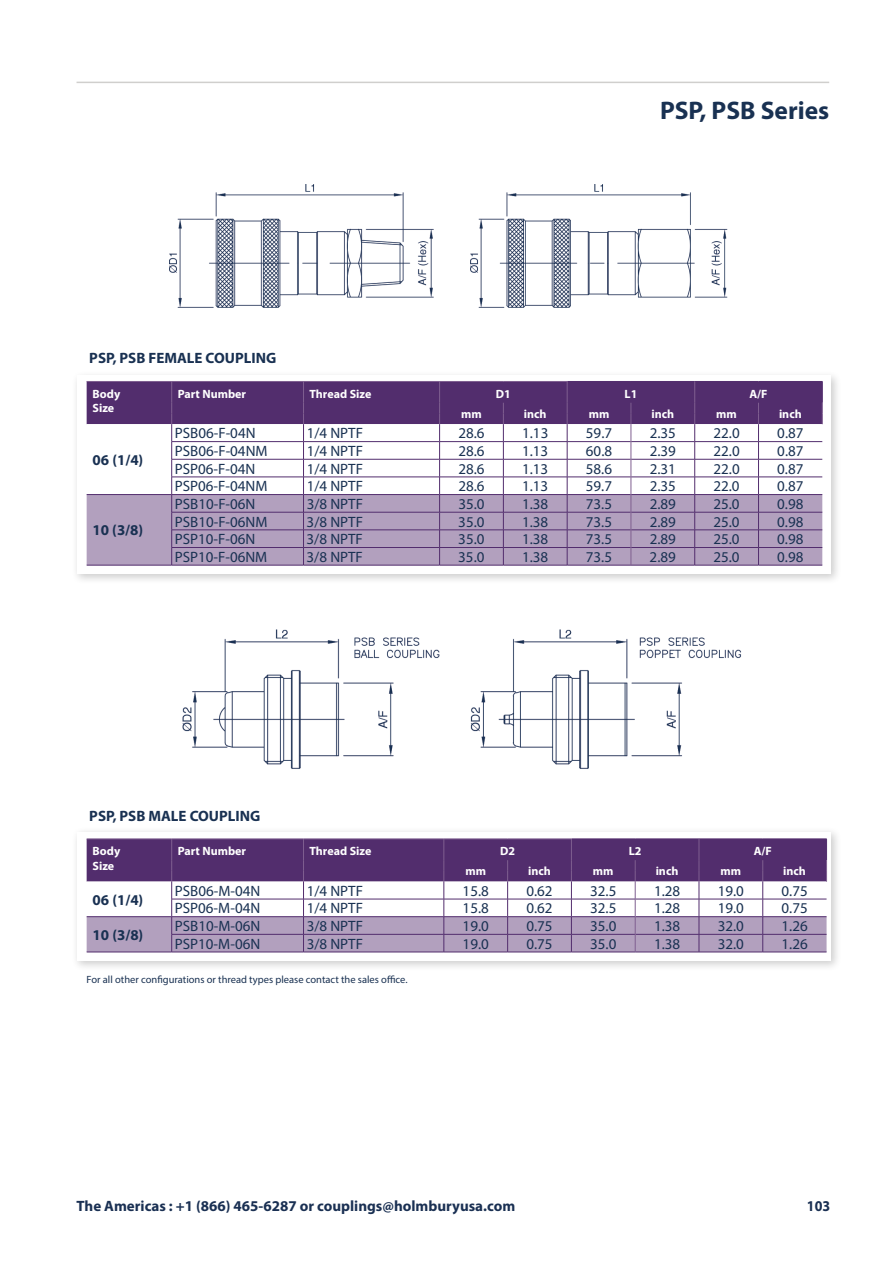
<style>
.page{position:relative;width:893px;height:1263px;background:#fff}
.page>*{position:absolute;margin:0;border:0;box-sizing:border-box;transform-origin:0 0}
.t1{font:700 25.5px "Myriad Pro";color:#193152}
.t2{font:15px "Myriad Pro";color:#193152}
.t3{font:700 15px "Myriad Pro";color:#193152}
.t4{font:700 15px "Myriad Pro";color:#1a3053}
.t5{font:700 15px "Myriad Pro";color:#1a3053;scale:.94 1}
.t6{font:700 12px/14.4px "Myriad Pro";color:#fff}
.t7{font:10.5px "Myriad Pro";color:#193152}
</style>
<div class="page">
<hr style="left:77px;top:82px;width:752px;height:1px;background:#d0cfcd">
<div style="left:71px;top:370px;width:770px;height:215px;background:#000;opacity:.2"></div>
<div style="left:77px;top:375px;width:753px;height:199px;background:#fff"></div>
<hr style="left:87px;top:565px;width:85px;height:1px;background:#522d6d">
<hr style="left:172px;top:565px;width:131px;height:1px;background:#522d6d">
<hr style="left:303px;top:565px;width:137px;height:1px;background:#522d6d">
<hr style="left:440px;top:565px;width:63px;height:1px;background:#522d6d">
<hr style="left:503px;top:565px;width:64px;height:1px;background:#522d6d">
<hr style="left:567px;top:565px;width:64px;height:1px;background:#522d6d">
<hr style="left:631px;top:565px;width:64px;height:1px;background:#522d6d">
<hr style="left:695px;top:565px;width:63px;height:1px;background:#522d6d">
<hr style="left:758px;top:565px;width:64px;height:1px;background:#522d6d">
<svg style="left:87px;top:381px;width:736px;height:184px"></svg>
<div style="left:71px;top:827px;width:770px;height:144px;background:#000;opacity:.2"></div>
<div style="left:77px;top:832px;width:753px;height:128px;background:#fff"></div>
<hr style="left:87px;top:952px;width:85px;height:1px;background:#522d6d">
<hr style="left:172px;top:952px;width:131px;height:1px;background:#522d6d">
<hr style="left:303px;top:952px;width:141px;height:1px;background:#522d6d">
<hr style="left:444px;top:952px;width:64px;height:1px;background:#522d6d">
<hr style="left:508px;top:952px;width:63px;height:1px;background:#522d6d">
<hr style="left:571px;top:952px;width:64px;height:1px;background:#522d6d">
<hr style="left:635px;top:952px;width:64px;height:1px;background:#522d6d">
<hr style="left:699px;top:952px;width:64px;height:1px;background:#522d6d">
<hr style="left:763px;top:952px;width:63px;height:1px;background:#522d6d">
<svg style="left:87px;top:839px;width:740px;height:113px"></svg>
<img style="left:169px;top:184px;width:559px;height:124px">
<img style="left:182px;top:629px;width:560px;height:140px">
<h1 class="t1" style="left:660px;top:93px;width:171px">PSP, PSB Series</h1>
<p class="t3" style="left:89px;top:348px;width:189px">PSP, PSB FEMALE COUPLING</p>
<p class="t6" style="left:93px;top:386px;width:29px">Body<br>Size</p>
<p class="t6" style="left:178px;top:386px;width:70px">Part Number</p>
<p class="t6" style="left:310px;top:386px;width:63px">Thread Size</p>
<p class="t6" style="left:496px;top:386px;width:17px">D1</p>
<p class="t6" style="left:625px;top:386px;width:14px">L1</p>
<p class="t6" style="left:749px;top:386px;width:20px">A/F</p>
<p class="t6" style="left:461px;top:406px;width:22px">mm</p>
<p class="t6" style="left:524px;top:406px;width:24px">inch</p>
<p class="t6" style="left:589px;top:406px;width:22px">mm</p>
<p class="t6" style="left:651px;top:406px;width:24px">inch</p>
<p class="t6" style="left:716px;top:406px;width:22px">mm</p>
<p class="t6" style="left:779px;top:406px;width:24px">inch</p>
<p class="t3" style="left:93px;top:450px;width:52px">06 (1/4)</p>
<p class="t2" style="left:175px;top:424px;width:82px">PSB06-F-04N</p>
<p class="t2" style="left:307px;top:424px;width:58px">1/4 NPTF</p>
<p class="t2" style="left:458px;top:424px;width:28px">28.6</p>
<p class="t2" style="left:522px;top:424px;width:28px">1.13</p>
<p class="t2" style="left:586px;top:424px;width:28px">59.7</p>
<p class="t2" style="left:650px;top:424px;width:28px">2.35</p>
<p class="t2" style="left:713px;top:424px;width:28px">22.0</p>
<p class="t2" style="left:777px;top:424px;width:28px">0.87</p>
<p class="t2" style="left:175px;top:442px;width:94px">PSB06-F-04NM</p>
<p class="t2" style="left:307px;top:442px;width:58px">1/4 NPTF</p>
<p class="t2" style="left:458px;top:442px;width:28px">28.6</p>
<p class="t2" style="left:522px;top:442px;width:28px">1.13</p>
<p class="t2" style="left:586px;top:442px;width:28px">60.8</p>
<p class="t2" style="left:650px;top:442px;width:28px">2.39</p>
<p class="t2" style="left:713px;top:442px;width:28px">22.0</p>
<p class="t2" style="left:777px;top:442px;width:28px">0.87</p>
<p class="t2" style="left:175px;top:459px;width:82px">PSP06-F-04N</p>
<p class="t2" style="left:307px;top:459px;width:58px">1/4 NPTF</p>
<p class="t2" style="left:458px;top:459px;width:28px">28.6</p>
<p class="t2" style="left:522px;top:459px;width:28px">1.13</p>
<p class="t2" style="left:586px;top:459px;width:28px">58.6</p>
<p class="t2" style="left:650px;top:459px;width:28px">2.31</p>
<p class="t2" style="left:713px;top:459px;width:28px">22.0</p>
<p class="t2" style="left:777px;top:459px;width:28px">0.87</p>
<p class="t2" style="left:175px;top:477px;width:94px">PSP06-F-04NM</p>
<p class="t2" style="left:307px;top:477px;width:58px">1/4 NPTF</p>
<p class="t2" style="left:458px;top:477px;width:28px">28.6</p>
<p class="t2" style="left:522px;top:477px;width:28px">1.13</p>
<p class="t2" style="left:586px;top:477px;width:28px">59.7</p>
<p class="t2" style="left:650px;top:477px;width:28px">2.35</p>
<p class="t2" style="left:713px;top:477px;width:28px">22.0</p>
<p class="t2" style="left:777px;top:477px;width:28px">0.87</p>
<p class="t3" style="left:93px;top:521px;width:52px">10 (3/8)</p>
<p class="t2" style="left:175px;top:495px;width:82px">PSB10-F-06N</p>
<p class="t2" style="left:307px;top:495px;width:58px">3/8 NPTF</p>
<p class="t2" style="left:458px;top:495px;width:28px">35.0</p>
<p class="t2" style="left:522px;top:495px;width:28px">1.38</p>
<p class="t2" style="left:586px;top:495px;width:28px">73.5</p>
<p class="t2" style="left:650px;top:495px;width:28px">2.89</p>
<p class="t2" style="left:713px;top:495px;width:28px">25.0</p>
<p class="t2" style="left:777px;top:495px;width:28px">0.98</p>
<p class="t2" style="left:175px;top:512px;width:94px">PSB10-F-06NM</p>
<p class="t2" style="left:307px;top:512px;width:58px">3/8 NPTF</p>
<p class="t2" style="left:458px;top:512px;width:28px">35.0</p>
<p class="t2" style="left:522px;top:512px;width:28px">1.38</p>
<p class="t2" style="left:586px;top:512px;width:28px">73.5</p>
<p class="t2" style="left:650px;top:512px;width:28px">2.89</p>
<p class="t2" style="left:713px;top:512px;width:28px">25.0</p>
<p class="t2" style="left:777px;top:512px;width:28px">0.98</p>
<p class="t2" style="left:175px;top:530px;width:82px">PSP10-F-06N</p>
<p class="t2" style="left:307px;top:530px;width:58px">3/8 NPTF</p>
<p class="t2" style="left:458px;top:530px;width:28px">35.0</p>
<p class="t2" style="left:522px;top:530px;width:28px">1.38</p>
<p class="t2" style="left:586px;top:530px;width:28px">73.5</p>
<p class="t2" style="left:650px;top:530px;width:28px">2.89</p>
<p class="t2" style="left:713px;top:530px;width:28px">25.0</p>
<p class="t2" style="left:777px;top:530px;width:28px">0.98</p>
<p class="t2" style="left:175px;top:548px;width:94px">PSP10-F-06NM</p>
<p class="t2" style="left:307px;top:548px;width:58px">3/8 NPTF</p>
<p class="t2" style="left:458px;top:548px;width:28px">35.0</p>
<p class="t2" style="left:522px;top:548px;width:28px">1.38</p>
<p class="t2" style="left:586px;top:548px;width:28px">73.5</p>
<p class="t2" style="left:650px;top:548px;width:28px">2.89</p>
<p class="t2" style="left:713px;top:548px;width:28px">25.0</p>
<p class="t2" style="left:777px;top:548px;width:28px">0.98</p>
<p class="t3" style="left:89px;top:806px;width:173px">PSP, PSB MALE COUPLING</p>
<p class="t6" style="left:93px;top:844px;width:29px">Body<br>Size</p>
<p class="t6" style="left:178px;top:844px;width:70px">Part Number</p>
<p class="t6" style="left:310px;top:844px;width:63px">Thread Size</p>
<p class="t6" style="left:500px;top:844px;width:17px">D2</p>
<p class="t6" style="left:629px;top:844px;width:14px">L2</p>
<p class="t6" style="left:754px;top:844px;width:20px">A/F</p>
<p class="t6" style="left:465px;top:863px;width:22px">mm</p>
<p class="t6" style="left:528px;top:863px;width:24px">inch</p>
<p class="t6" style="left:593px;top:863px;width:22px">mm</p>
<p class="t6" style="left:656px;top:863px;width:24px">inch</p>
<p class="t6" style="left:720px;top:863px;width:22px">mm</p>
<p class="t6" style="left:783px;top:863px;width:24px">inch</p>
<p class="t3" style="left:93px;top:890px;width:52px">06 (1/4)</p>
<p class="t2" style="left:175px;top:881px;width:87px">PSB06-M-04N</p>
<p class="t2" style="left:307px;top:881px;width:58px">1/4 NPTF</p>
<p class="t2" style="left:463px;top:881px;width:28px">15.8</p>
<p class="t2" style="left:526px;top:881px;width:28px">0.62</p>
<p class="t2" style="left:590px;top:881px;width:28px">32.5</p>
<p class="t2" style="left:654px;top:881px;width:28px">1.28</p>
<p class="t2" style="left:718px;top:881px;width:28px">19.0</p>
<p class="t2" style="left:782px;top:881px;width:28px">0.75</p>
<p class="t2" style="left:175px;top:899px;width:87px">PSP06-M-04N</p>
<p class="t2" style="left:307px;top:899px;width:58px">1/4 NPTF</p>
<p class="t2" style="left:463px;top:899px;width:28px">15.8</p>
<p class="t2" style="left:526px;top:899px;width:28px">0.62</p>
<p class="t2" style="left:590px;top:899px;width:28px">32.5</p>
<p class="t2" style="left:654px;top:899px;width:28px">1.28</p>
<p class="t2" style="left:718px;top:899px;width:28px">19.0</p>
<p class="t2" style="left:782px;top:899px;width:28px">0.75</p>
<p class="t2" style="left:175px;top:917px;width:87px">PSB10-M-06N</p>
<p class="t2" style="left:307px;top:917px;width:58px">3/8 NPTF</p>
<p class="t2" style="left:463px;top:917px;width:28px">19.0</p>
<p class="t2" style="left:526px;top:917px;width:28px">0.75</p>
<p class="t2" style="left:590px;top:917px;width:28px">35.0</p>
<p class="t2" style="left:654px;top:917px;width:28px">1.38</p>
<p class="t2" style="left:718px;top:917px;width:28px">32.0</p>
<p class="t2" style="left:782px;top:917px;width:28px">1.26</p>
<p class="t2" style="left:175px;top:934px;width:87px">PSP10-M-06N</p>
<p class="t2" style="left:307px;top:934px;width:58px">3/8 NPTF</p>
<p class="t2" style="left:463px;top:934px;width:28px">19.0</p>
<p class="t2" style="left:526px;top:934px;width:28px">0.75</p>
<p class="t2" style="left:590px;top:934px;width:28px">35.0</p>
<p class="t2" style="left:654px;top:934px;width:28px">1.38</p>
<p class="t2" style="left:718px;top:934px;width:28px">32.0</p>
<p class="t2" style="left:782px;top:934px;width:28px">1.26</p>
<p class="t7" style="left:87px;top:973px;width:322px">For all other configurations or thread types please contact the sales office.</p>
<p class="t3" style="left:93px;top:925px;width:52px">10 (3/8)</p>
<p class="t4" style="left:77px;top:1196px;width:440px">The Americas : +1 (866) 465-6287 or couplings@holmburyusa.com</p>
<p class="t5" style="left:807px;top:1196px;width:26px">103</p>
</div>
